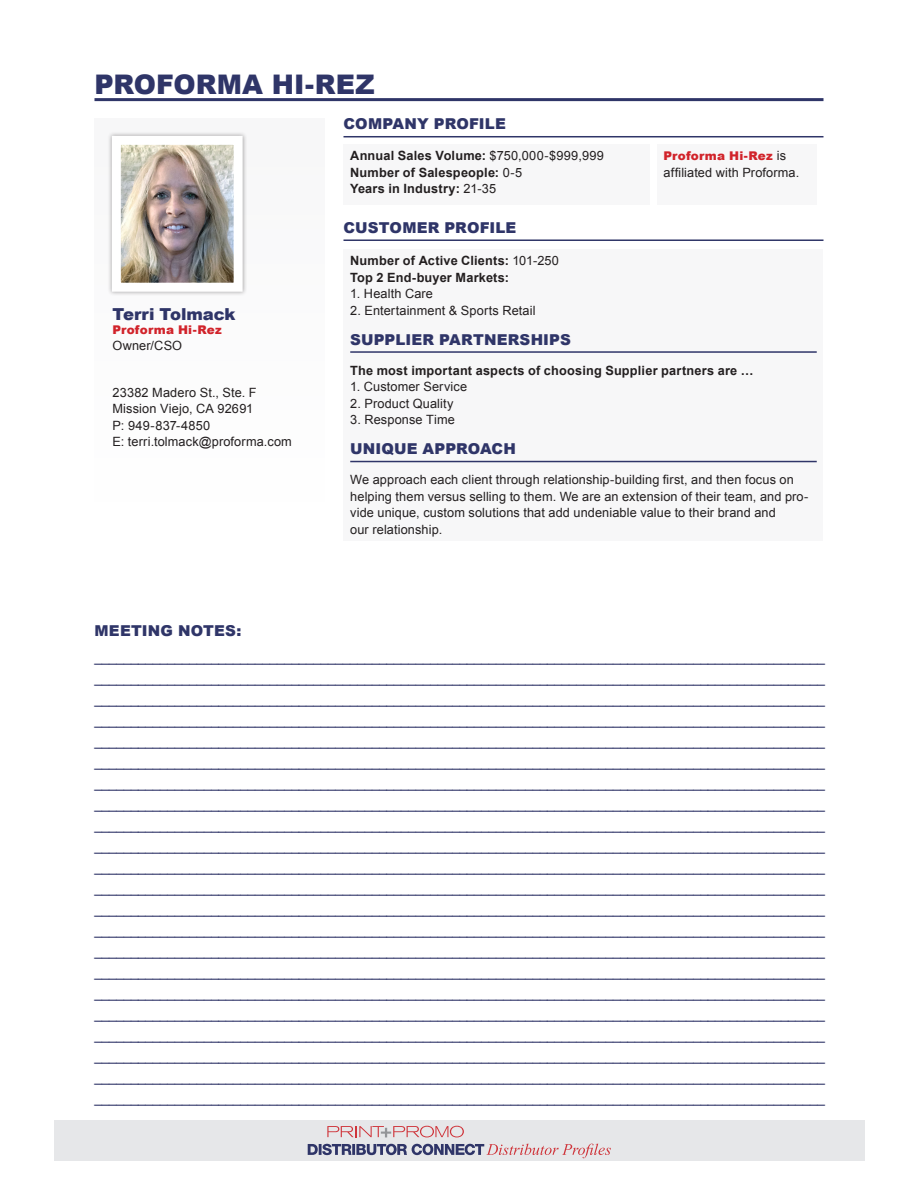
<style>
.page{position:relative;width:918px;height:1188px;background:#fff}
.page>*{position:absolute;margin:0;border:0;box-sizing:border-box;transform-origin:0 0}
.Company_Name{font:900 27px "Arial";color:#2f3568}
.Contact_Name{font:900 16.5px "Arial";letter-spacing:-.01em;color:#2f3568}
.section_heads{font:900 15px "Arial";letter-spacing:.01em;color:#2f3568}
.t1{font:13.5px/21px "Arial";color:#2f3568;text-align:justify}
.Text{font:12.75px/16.5px "Arial";letter-spacing:.01em;color:#231f20}
.Text-2{font:700 12.75px "Arial";letter-spacing:.015em;color:#231f20}
.Text-3{font:900 12px "Arial";letter-spacing:.02em;color:#d1232a}
.Contact_Title{font:900 12px "Arial";letter-spacing:.02em;color:#d1232a}
.s1{font-weight:400}
.s2{font-weight:400;font-size:12.75px;color:#231f20}
</style>
<div class="page">
<div style="left:94px;top:118px;width:232px;height:384px;background:#f7f7f8"></div>
<hr style="left:94px;top:98px;width:730px;height:3px;background:#2f3568">
<div style="left:54px;top:1120px;width:810px;height:41px;background:#e6e7e9"></div>
<svg style="left:308px;top:1144px;width:303px;height:14px"></svg>
<svg style="left:327px;top:1126px;width:137px;height:11px"></svg>
<img style="left:109px;top:133px;width:137px;height:161px">
<hr style="left:344px;top:136px;width:480px;height:1px;background:#2f3568">
<div style="left:344px;top:144px;width:306px;height:61px;background:#f7f7f8"></div>
<hr style="left:344px;top:239px;width:480px;height:2px;background:#2f3568">
<div style="left:344px;top:249px;width:480px;height:291px;background:#f7f7f8"></div>
<hr style="left:350px;top:351px;width:467px;height:2px;background:#2f3568">
<hr style="left:350px;top:461px;width:467px;height:1px;background:#2f3568">
<div style="left:657px;top:144px;width:160px;height:61px;background:#f7f7f8"></div>
<p class="Company_Name" style="left:94px;top:64px;width:282px">PROFORMA HI-REZ</p>
<p class="section_heads" style="left:344px;top:113px;width:164px">COMPANY PROFILE</p>
<p class="Contact_Name" style="left:112px;top:303px;width:125px">Terri Tolmack</p>
<p class="Contact_Title" style="left:112px;top:321px;width:111px">Proforma Hi-Rez</p>
<p class="Text" style="left:112px;top:338px;width:71px">Owner/CSO</p>
<p class="Text" style="left:112px;top:384px;width:146px">23382 Madero St., Ste. F</p>
<p class="Text" style="left:112px;top:401px;width:142px">Mission Viejo, CA 92691</p>
<p class="Text" style="left:112px;top:417px;width:99px">P: 949-837-4850</p>
<p class="Text" style="left:112px;top:434px;width:181px">E: terri.tolmack@proforma.com</p>
<p class="Text-2" style="left:350px;top:147px;width:255px">Annual Sales Volume: <span class="s1">$750,000-$999,999</span></p>
<p class="Text-2" style="left:350px;top:164px;width:174px">Number of Salespeople: <span class="s1">0-5</span></p>
<p class="Text-2" style="left:350px;top:180px;width:148px">Years in Industry: <span class="s1">21-35</span></p>
<p class="section_heads" style="left:344px;top:216px;width:174px">CUSTOMER PROFILE</p>
<p class="Text-2" style="left:350px;top:252px;width:210px">Number of Active Clients: <span class="s1">101-250</span></p>
<p class="Text-2" style="left:350px;top:269px;width:160px">Top 2 End-buyer Markets:</p>
<p class="Text" style="left:350px;top:285px;width:84px">1. Health Care</p>
<p class="Text" style="left:350px;top:302px;width:187px">2. Entertainment &amp; Sports Retail</p>
<p class="section_heads" style="left:350px;top:328px;width:222px">SUPPLIER PARTNERSHIPS</p>
<p class="Text-2" style="left:350px;top:362px;width:405px">The most important aspects of choosing Supplier partners are …</p>
<p class="Text" style="left:350px;top:378px;width:119px">1. Customer Service</p>
<p class="Text" style="left:350px;top:395px;width:105px">2. Product Quality</p>
<p class="Text" style="left:350px;top:411px;width:106px">3. Response Time</p>
<p class="section_heads" style="left:350px;top:438px;width:167px">UNIQUE APPROACH</p>
<p class="Text" style="left:350px;top:471px;width:460px">We approach each client through relationship-building first, and then focus on helping them versus selling to them. We are an extension of their team, and pro&shy;vide unique, custom solutions that add undeniable value to their brand and<br>our relationship.</p>
<p class="Text-3" style="left:664px;top:147px;width:124px">Proforma Hi-Rez <span class="s2">is</span></p>
<p class="Text" style="left:664px;top:164px;width:137px">affiliated with Proforma.</p>
<p class="section_heads" style="left:94px;top:620px;width:148px">MEETING NOTES:</p>
<p class="t1" style="left:94px;top:647px;width:732px">____________________________________________________________________________________________________ ____________________________________________________________________________________________________ ____________________________________________________________________________________________________ ____________________________________________________________________________________________________ ____________________________________________________________________________________________________ ____________________________________________________________________________________________________ ____________________________________________________________________________________________________ ____________________________________________________________________________________________________ ____________________________________________________________________________________________________ ____________________________________________________________________________________________________ ____________________________________________________________________________________________________ ____________________________________________________________________________________________________ ____________________________________________________________________________________________________ ____________________________________________________________________________________________________ ____________________________________________________________________________________________________ ____________________________________________________________________________________________________ ____________________________________________________________________________________________________ ____________________________________________________________________________________________________ ____________________________________________________________________________________________________ ____________________________________________________________________________________________________ ____________________________________________________________________________________________________ ____________________________________________________________________________________________________</p>
</div>
